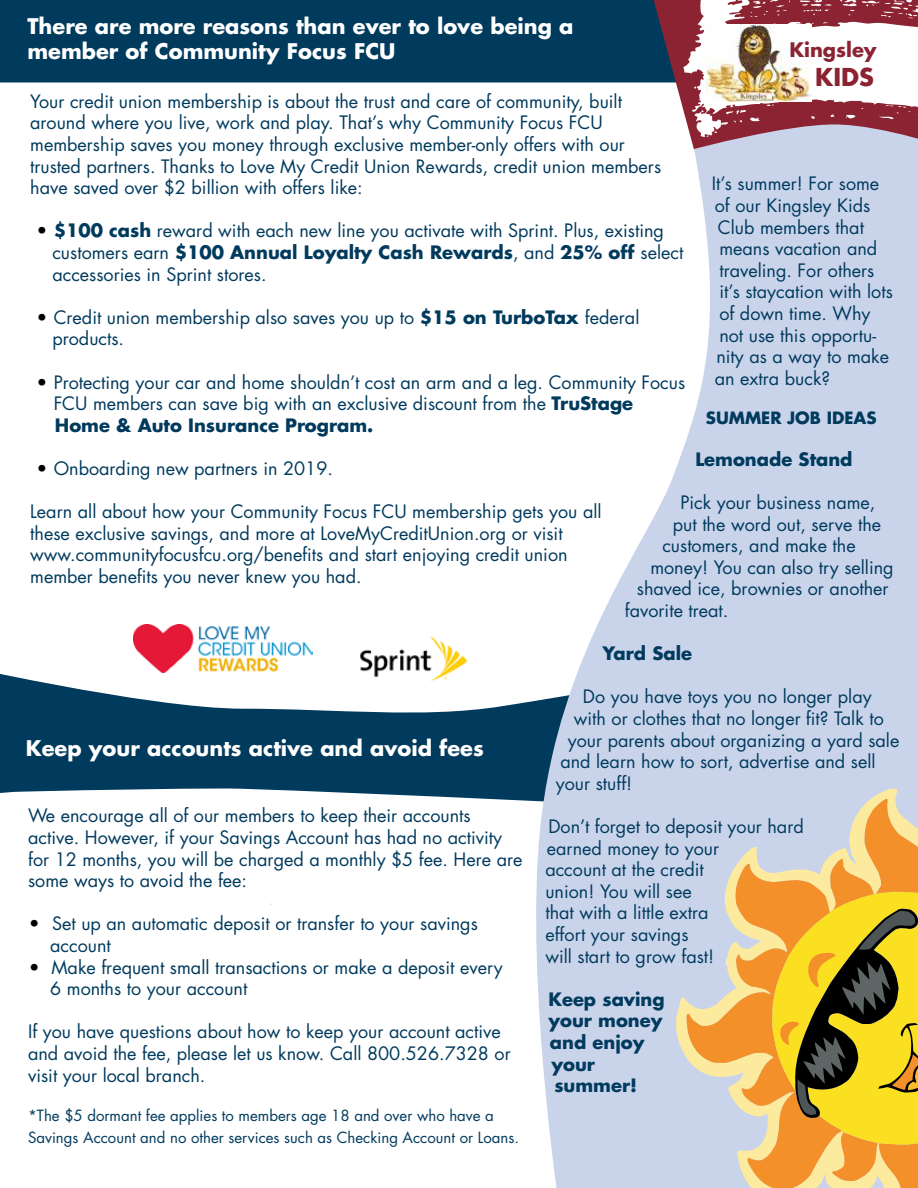
<style>
.page{position:relative;width:918px;height:1188px;background:#fff}
.page>*{position:absolute;margin:0;border:0;box-sizing:border-box;transform-origin:0 0}
.t1{font:700 24px "Futura Std";color:#8b2332}
.t2{font:700 21px/25.2px "Futura Std";color:#fff}
.t3{font:700 19.5px "Futura Std";color:#8b2332}
.t4{font:18px/21.6px "Futura Std";color:#003a5d}
.t5{font:700 18px "Futura Std";color:#003a5d}
.t6{font:700 16.5px "Futura Std";color:#003a5d}
.t7{font:15px/21.6px "Futura Std";color:#003a5d}
.s1{font-weight:700;color:#000}
.s2{font-weight:700}
</style>
<div class="page">
<div style="left:0;top:0;width:524px;height:83px;background:#003a5d"></div>
<svg style="left:0;top:674px;width:524px;height:127px;fill:#003a5d"></svg>
<svg style="left:524px;top:0;width:394px;height:1188px;fill:#c9d4eb"></svg>
<img style="left:346px;top:636px;width:134px;height:56px">
<img style="left:134px;top:624px;width:178px;height:49px">
<svg style="left:674px;top:151px;width:244px;height:34px;background:#ced8ec"></svg>
<svg style="left:645px;top:0;width:273px;height:151px"></svg>
<img style="left:706px;top:24px;width:106px;height:78px">
<svg style="left:675px;top:789px;width:243px;height:399px;background:#ccd5e5"></svg>
<svg style="left:687px;top:863px;width:85px;height:325px;background:#e0c5a1"></svg>
<svg style="left:772px;top:796px;width:146px;height:392px;background:#ceaa47"></svg>
<p class="t2" style="left:27px;top:13px;width:548px">There are more reasons than ever to love being a member of Community Focus FCU</p>
<p class="t4" style="left:30px;top:91px;width:632px">Your credit union membership is about the trust and care of community, built around where you live, work and play. That’s why Community Focus FCU membership saves you money through exclusive member-only offers with our trusted partners. Thanks to Love My Credit Union Rewards, credit union members have saved over $2 billion with offers like:</p>
<p class="t4" style="left:52px;top:220px;width:632px;text-indent:-17px"><span class="s1">•</span> <span class="s2">$100 cash</span> reward with each new line you activate with Sprint. Plus, existing customers earn <span class="s2">$100 Annual Loyalty Cash Rewards</span>, and <span class="s2">25% off</span> select accessories in Sprint stores.</p>
<p class="t4" style="left:52px;top:307px;width:589px;text-indent:-17px"><span class="s1">•</span> Credit union membership also saves you up to <span class="s2">$15 on TurboTax</span> federal products.</p>
<p class="t4" style="left:54px;top:371px;width:633px;text-indent:-18px"><span class="s1">•</span> Protecting your car and home shouldn’t cost an arm and a leg. Community Focus<br>FCU members can save big with an exclusive discount from the <span class="s2">TruStage<br>Home &amp; Auto Insurance Program.</span></p>
<p class="t4" style="left:36px;top:458px;width:299px"><span class="s1">•</span> Onboarding new partners in 2019.</p>
<p class="t4" style="left:30px;top:501px;width:573px">Learn all about how your Community Focus FCU membership gets you all these exclusive savings, and more at LoveMyCreditUnion.org or visit www.communityfocusfcu.org/benefits and start enjoying credit union member benefits you never knew you had.</p>
<p class="t3" style="left:789px;top:37px;width:89px">Kingsley</p>
<h1 class="t1" style="left:815px;top:61px;width:60px">KIDS</h1>
<p class="t4" style="left:712px;top:173px;width:183px">It’s summer! For some of our Kingsley Kids<br>Club members that means vacation and traveling. For others<br>it’s staycation with lots of down time. Why<br>not use this opportu&shy;nity as a way to make an extra buck?</p>
<p class="t6" style="left:706px;top:407px;width:172px">SUMMER JOB IDEAS</p>
<p class="t5" style="left:695px;top:447px;width:159px">Lemonade Stand</p>
<p class="t4" style="left:680px;top:492px;width:197px">Pick your business name,</p>
<p class="t4" style="left:673px;top:513px;width:210px">put the word out, serve the</p>
<p class="t4" style="left:662px;top:535px;width:195px">customers, and make the</p>
<p class="t4" style="left:650px;top:557px;width:245px">money! You can also try selling</p>
<p class="t4" style="left:637px;top:578px;width:253px">shaved ice, brownies or another</p>
<p class="t4" style="left:625px;top:600px;width:105px">favorite treat.</p>
<p class="t5" style="left:602px;top:642px;width:91px">Yard Sale</p>
<p class="t4" style="left:583px;top:686px;width:290px">Do you have toys you no longer play</p>
<p class="t4" style="left:574px;top:708px;width:311px">with or clothes that no longer fit? Talk to</p>
<p class="t4" style="left:568px;top:729px;width:333px">your parents about organizing a yard sale</p>
<p class="t4" style="left:560px;top:751px;width:317px">and learn how to sort, advertise and sell</p>
<p class="t4" style="left:556px;top:773px;width:78px">your stuff!</p>
<p class="t4" style="left:545px;top:816px;width:260px">Don’t forget to deposit your hard earned money to your<br>account at the credit<br>union! You will see<br>that with a little extra<br>effort your savings<br>will start to grow fast!</p>
<p class="t5" style="left:548px;top:987px;width:118px">Keep saving</p>
<p class="t5" style="left:548px;top:1009px;width:116px">your money</p>
<p class="t5" style="left:550px;top:1030px;width:96px">and enjoy</p>
<p class="t5" style="left:551px;top:1052px;width:45px">your</p>
<p class="t5" style="left:554px;top:1074px;width:84px">summer!</p>
<p class="t2" style="left:26px;top:735px;width:459px">Keep your accounts active and avoid fees</p>
<p class="t4" style="left:28px;top:805px;width:496px">We encourage all of our members to keep their accounts active. However, if your Savings Account has had no activity for 12 months, you will be charged a monthly $5 fee. Here are some ways to avoid the fee:</p>
<p class="t4" style="left:50px;top:913px;width:429px;text-indent:-22px"><span class="s1">•</span> Set up an automatic deposit or transfer to your savings account</p>
<p class="t4" style="left:50px;top:956px;width:454px;text-indent:-22px"><span class="s1">•</span> Make frequent small transactions or make a deposit every<br>6 months to your account</p>
<p class="t4" style="left:28px;top:1021px;width:484px">If you have questions about how to keep your account active and avoid the fee, please let us know. Call 800.526.7328 or visit your local branch.</p>
<p class="t7" style="left:28px;top:1105px;width:492px">*The $5 dormant fee applies to members age 18 and over who have a<br>Savings Account and no other services such as Checking Account or Loans.</p>
</div>
